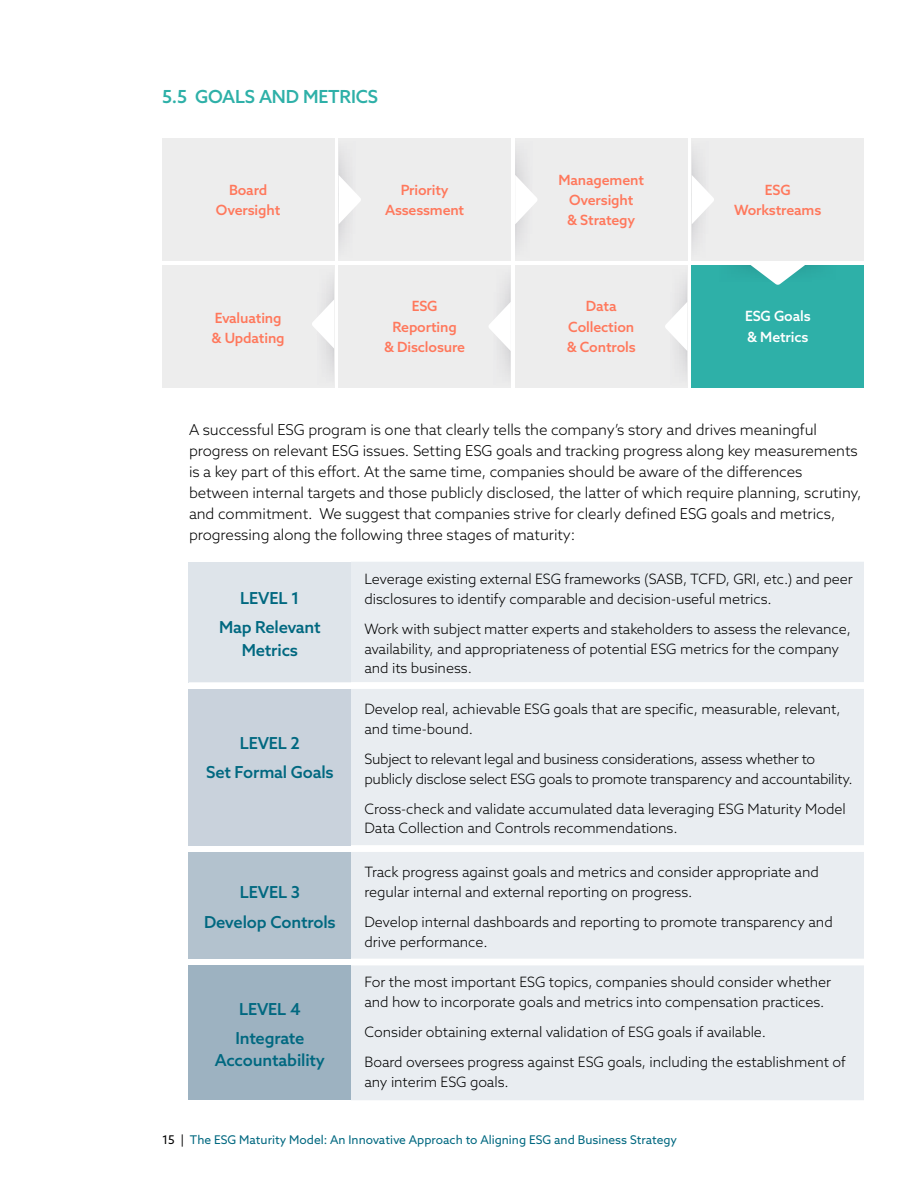
<style>
.page{position:relative;width:918px;height:1188px;background:#fff}
.page>*{position:absolute;margin:0;border:0;box-sizing:border-box;transform-origin:0 0}
.t1{font:500 18px "Azo Sans";letter-spacing:-.01em;color:#2eb0a8}
.t2{font:500 16.5px/29.2px "Azo Sans";letter-spacing:-.01em;color:#006880;text-align:center}
.t3{font:300 15px/21px "Azo Sans";letter-spacing:-.005em;color:#000}
.t4{font:300 14.25px/19.5px "Azo Sans";letter-spacing:-.005em;color:#000}
.t5{font:500 14.1px/20.1px "Azo Sans";letter-spacing:-.01em;color:#ff785c;text-align:center}
.t6{font:500 14.1px/20.1px "Azo Sans";letter-spacing:-.01em;color:#fff}
.t7{font:12px "Azo Sans";color:#006880}
.s1{color:#000}
</style>
<div class="page">
<div style="left:189px;top:562px;width:162px;height:120px;background:#dee4ea"></div>
<div style="left:351px;top:562px;width:513px;height:538px;background:#e9edf1"></div>
<svg style="left:189px;top:682px;width:675px;height:283px;background:#eaeef2"></svg>
<div style="left:189px;top:689px;width:162px;height:156px;background:#c9d2dc"></div>
<div style="left:189px;top:852px;width:162px;height:107px;background:#b3c2ce"></div>
<div style="left:189px;top:965px;width:162px;height:135px;background:#9db2c1"></div>
<div style="left:515px;top:265px;width:172px;height:123px;background:#ededed"></div>
<div style="left:692px;top:265px;width:172px;height:123px;background:#2eb0a8"></div>
<div style="left:339px;top:265px;width:172px;height:123px;background:#ededed"></div>
<div style="left:162px;top:265px;width:172px;height:123px;background:#ededed"></div>
<div style="left:515px;top:138px;width:172px;height:123px;background:#ededed"></div>
<div style="left:692px;top:138px;width:172px;height:123px;background:#ededed"></div>
<div style="left:339px;top:138px;width:172px;height:123px;background:#ededed"></div>
<div style="left:162px;top:138px;width:172px;height:123px;background:#ededed"></div>
<svg style="left:312px;top:138px;width:49px;height:250px"></svg>
<svg style="left:489px;top:154px;width:48px;height:218px"></svg>
<svg style="left:665px;top:138px;width:154px;height:250px"></svg>
<p class="t1" style="left:162px;top:85px;width:218px">5.5 GOALS AND METRICS</p>
<p class="t5" style="left:216px;top:180px;width:66px">Board<br>Oversight</p>
<p class="t5" style="left:385px;top:180px;width:81px">Priority<br>Assessment</p>
<p class="t5" style="left:558px;top:170px;width:87px">Management<br>Oversight<br>&amp; Strategy</p>
<p class="t5" style="left:734px;top:180px;width:89px">ESG<br>Workstreams</p>
<p class="t5" style="left:212px;top:308px;width:75px;text-align:left">Evaluating &amp; Updating</p>
<p class="t5" style="left:384px;top:296px;width:83px">ESG<br>Reporting<br>&amp; Disclosure</p>
<p class="t5" style="left:567px;top:296px;width:70px">Data<br>Collection &amp; Controls</p>
<p class="t6" style="left:745px;top:306px;width:67px">ESG Goals &amp; Metrics</p>
<p class="t3" style="left:189px;top:419px;width:674px">A successful ESG program is one that clearly tells the company’s story and drives meaningful progress on relevant ESG issues. Setting ESG goals and tracking progress along key measurements is a key part of this effort. At the same time, companies should be aware of the differences between internal targets and those publicly disclosed, the latter of which require planning, scrutiny, and commitment. We suggest that companies strive for clearly defined ESG goals and metrics, progressing along the following three stages of maturity:</p>
<p class="t2" style="left:219px;top:583px;width:103px">LEVEL 1<br>Map Relevant</p>
<p class="t2" style="left:242px;top:635px;width:58px">Metrics</p>
<p class="t2" style="left:206px;top:728px;width:129px">LEVEL 2<br>Set Formal Goals</p>
<p class="t2" style="left:204px;top:878px;width:133px">LEVEL 3<br>Develop Controls</p>
<p class="t2" style="left:235px;top:994px;width:71px;text-align:left">LEVEL 4<br>Integrate</p>
<p class="t2" style="left:215px;top:1045px;width:112px">Accountability</p>
<p class="t4" style="left:364px;top:569px;width:490px">Leverage existing external ESG frameworks (SASB, TCFD, GRI, etc.) and peer disclosures to identify comparable and decision-useful metrics.</p>
<p class="t4" style="left:364px;top:619px;width:488px">Work with subject matter experts and stakeholders to assess the relevance, availability, and appropriateness of potential ESG metrics for the company and its business.</p>
<p class="t4" style="left:364px;top:699px;width:478px">Develop real, achievable ESG goals that are specific, measurable, relevant, and time-bound.</p>
<p class="t4" style="left:364px;top:749px;width:490px">Subject to relevant legal and business considerations, assess whether to publicly disclose select ESG goals to promote transparency and accountability.</p>
<p class="t4" style="left:364px;top:799px;width:483px">Cross-check and validate accumulated data leveraging ESG Maturity Model<br>Data Collection and Controls recommendations.</p>
<p class="t4" style="left:364px;top:862px;width:456px">Track progress against goals and metrics and consider appropriate and regular internal and external reporting on progress.</p>
<p class="t4" style="left:364px;top:912px;width:470px">Develop internal dashboards and reporting to promote transparency and drive performance.</p>
<p class="t4" style="left:364px;top:972px;width:468px">For the most important ESG topics, companies should consider whether and how to incorporate goals and metrics into compensation practices.</p>
<p class="t4" style="left:364px;top:1017px;width:483px;line-height:30.3px">Consider obtaining external validation of ESG goals if available.<br>Board oversees progress against ESG goals, including the establishment of</p>
<p class="t4" style="left:364px;top:1072px;width:146px">any interim ESG goals.</p>
<p class="t7" style="left:162px;top:1131px;width:517px"><span class="s1">15 |</span> The ESG Maturity Model: An Innovative Approach to Aligning ESG and Business Strategy</p>
</div>
